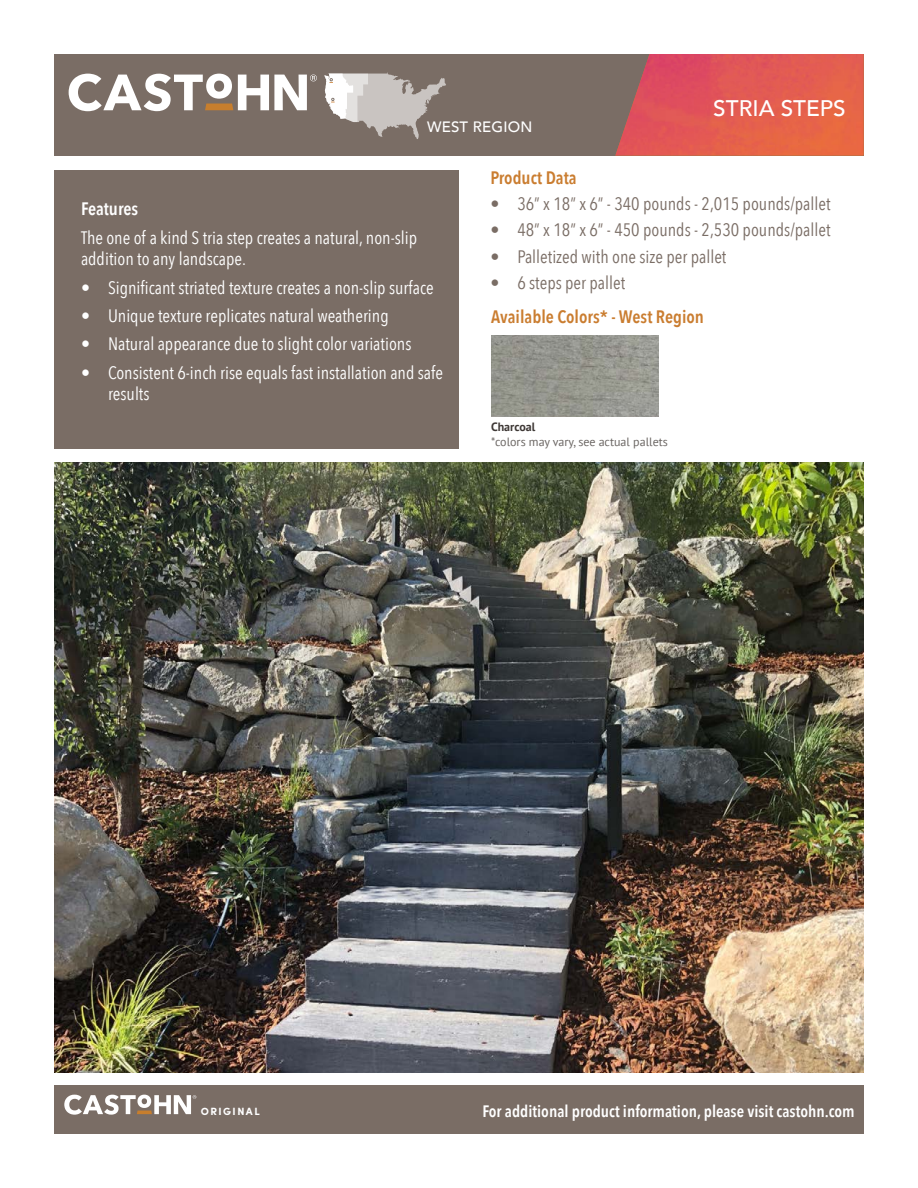
<style>
.page{position:relative;width:918px;height:1188px;background:#fff}
.page>*{position:absolute;margin:0;border:0;box-sizing:border-box;transform-origin:0 0}
.t1{font:500 22.5px "Avenir";color:#fff}
.t2{font:18px/21.6px "Avenir Next Condensed";color:#fff}
.t3{font:18px "Avenir Next Condensed";color:#7a6d65}
.t4{font:600 18px "Avenir Next Condensed";color:#ca7d30}
.t5{font:600 18px "Avenir Next Condensed";color:#fff}
.t6{font:600 16.5px "Avenir Next Condensed";color:#fff}
.t7{font:500 15px "Avenir";letter-spacing:.015em;color:#fff}
.Color_Title{font:12px "PT Sans";color:#6a6562}
.Color_Title-2{font:700 12px "PT Sans";color:#3e3835}
.t8{font:700 10.5px "Sofia Pro";letter-spacing:.14em;color:#fff}
</style>
<div class="page">
<img style="left:491px;top:336px;width:167px;height:81px">
<div style="left:54px;top:54px;width:810px;height:102px;background:#7a6d65"></div>
<img style="left:615px;top:54px;width:249px;height:102px">
<svg style="left:69px;top:74px;width:248px;height:37px"></svg>
<div style="left:54px;top:1086px;width:810px;height:48px;background:#7a6d65"></div>
<svg style="left:64px;top:1095px;width:132px;height:20px"></svg>
<svg style="left:325px;top:72px;width:121px;height:67px"></svg>
<div style="left:54px;top:170px;width:405px;height:279px;background:#7a6d65"></div>
<img style="left:54px;top:463px;width:810px;height:609px">
<p class="t7" style="left:427px;top:113px;width:107px">WEST REGION</p>
<p class="t1" style="left:713px;top:89px;width:134px">STRIA STEPS</p>
<p class="t5" style="left:81px;top:198px;width:59px">Features</p>
<p class="t2" style="left:81px;top:227px;width:338px">The one of a kind S tria step creates a natural, non-slip addition to any landscape.</p>
<p class="t2" style="left:81px;top:277px;width:354px">• Significant striated texture creates a non-slip surface</p>
<p class="t2" style="left:81px;top:305px;width:309px">• Unique texture replicates natural weathering</p>
<p class="t2" style="left:81px;top:333px;width:332px">• Natural appearance due to slight color variations</p>
<p class="t2" style="left:108px;top:362px;width:337px;text-indent:-27px">• Consistent 6-inch rise equals fast installation and safe results</p>
<p class="t4" style="left:490px;top:167px;width:88px">Product Data</p>
<p class="t3" style="left:490px;top:193px;width:342px">• 36” x 18” x 6” - 340 pounds - 2,015 pounds/pallet</p>
<p class="t3" style="left:490px;top:219px;width:342px">• 48” x 18” x 6” - 450 pounds - 2,530 pounds/pallet</p>
<p class="t3" style="left:490px;top:246px;width:238px">• Palletized with one size per pallet</p>
<p class="t3" style="left:490px;top:272px;width:136px">• 6 steps per pallet</p>
<p class="t4" style="left:491px;top:306px;width:214px">Available Colors* - West Region</p>
<p class="Color_Title-2" style="left:491px;top:419px;width:46px">Charcoal</p>
<p class="Color_Title" style="left:491px;top:434px;width:178px">*colors may vary, see actual pallets</p>
<p class="t8" style="left:201px;top:1103px;width:60px">ORIGINAL</p>
<p class="t6" style="left:482px;top:1101px;width:374px">For additional product information, please visit castohn.com</p>
</div>
